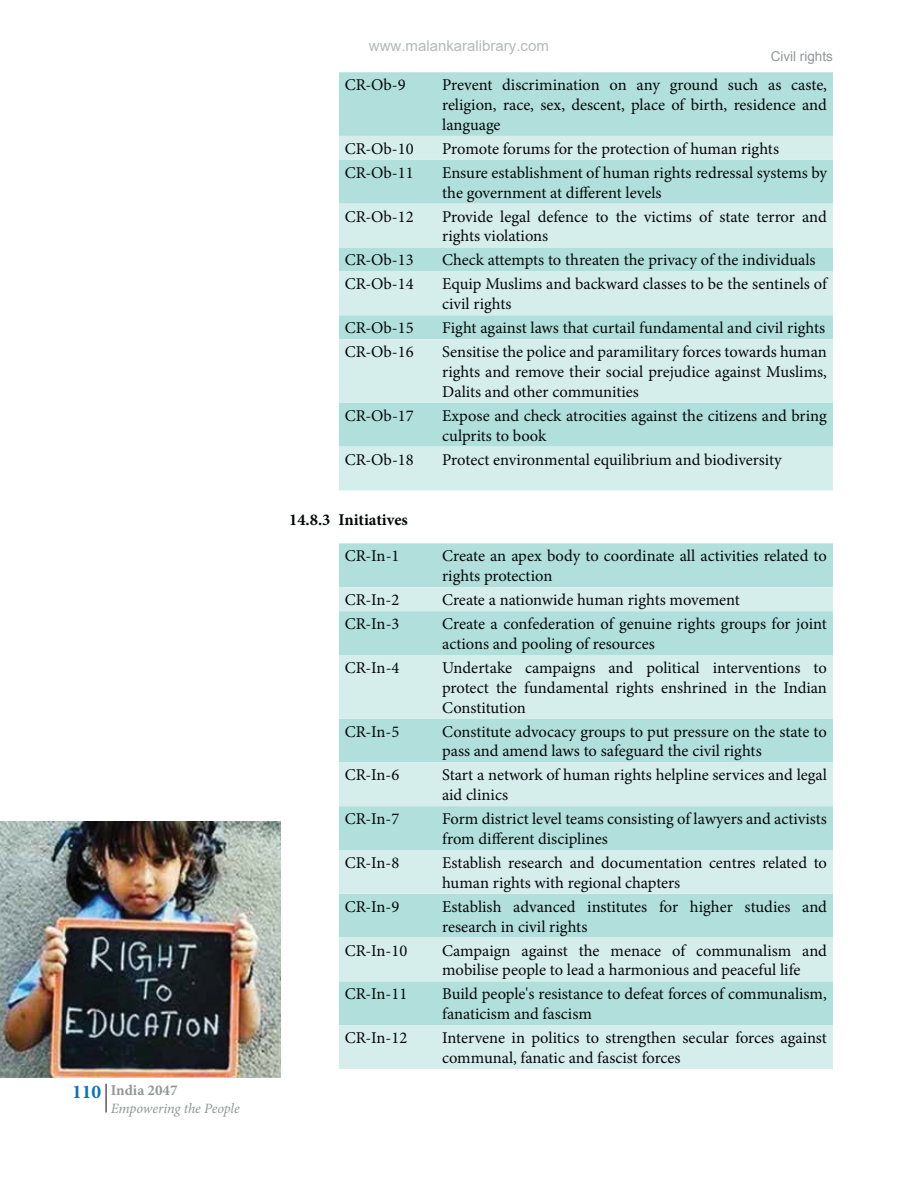
<style>
.page{position:relative;width:918px;height:1188px;background:#fff}
.page>*{position:absolute;margin:0;border:0;box-sizing:border-box;transform-origin:0 0}
.t1{font:700 19.5px "Minion Pro";color:#0a72ba}
.t2{font:16.5px/19.8px "Minion Pro";color:#040809}
.t3{font:700 16.5px "Minion Pro";color:#040809}
.t4{font:15px "Arial";color:#b6b8ba}
.t5{font:700 15px "Minion Pro";color:#939698}
.t6{font:italic 14.25px "Minion Pro";letter-spacing:-.01em;color:#939698}
.t7{font:13.5px "Arial";color:#939698}
</style>
<div class="page">
<svg style="left:106px;top:1084px;width:1px;height:28px"></svg>
<div style="left:339px;top:72px;width:494px;height:64px;background:#b1dfdc"></div>
<svg style="left:339px;top:136px;width:494px;height:354px;background:#c8e8e5"></svg>
<div style="left:339px;top:543px;width:494px;height:44px;background:#b1dfdc"></div>
<svg style="left:339px;top:587px;width:494px;height:482px;background:#c5e7e4"></svg>
<img style="left:0;top:822px;width:281px;height:255px">
<p class="t1" style="left:72px;top:1084px;width:31px">110</p>
<p class="t5" style="left:111px;top:1084px;width:68px">India 2047</p>
<p class="t6" style="left:111px;top:1102px;width:131px">Empowering the People</p>
<p class="t4" style="left:369px;top:37px;width:182px">www.malankaralibrary.com</p>
<p class="t7" style="left:771px;top:49px;width:64px">Civil rights</p>
<p class="t2" style="left:345px;top:77px;width:62px">CR-Ob-9</p>
<p class="t2" style="left:442px;top:77px;width:387px;text-align:justify">Prevent discrimination on any ground such as caste, religion, race, sex, descent, place of birth, residence and language</p>
<p class="t2" style="left:345px;top:140px;width:70px">CR-Ob-10</p>
<p class="t2" style="left:442px;top:140px;width:338px">Promote forums for the protection of human rights</p>
<p class="t2" style="left:345px;top:164px;width:70px">CR-Ob-11</p>
<p class="t2" style="left:442px;top:164px;width:387px">Ensure establishment of human rights redressal systems by the government at different levels</p>
<p class="t2" style="left:345px;top:208px;width:70px">CR-Ob-12</p>
<p class="t2" style="left:442px;top:208px;width:386px">Provide legal defence to the victims of state terror and rights violations</p>
<p class="t2" style="left:345px;top:252px;width:70px">CR-Ob-13</p>
<p class="t2" style="left:442px;top:252px;width:375px">Check attempts to threaten the privacy of the individuals</p>
<p class="t2" style="left:345px;top:276px;width:70px">CR-Ob-14</p>
<p class="t2" style="left:442px;top:276px;width:386px">Equip Muslims and backward classes to be the sentinels of civil rights</p>
<p class="t2" style="left:345px;top:320px;width:70px">CR-Ob-15</p>
<p class="t2" style="left:442px;top:320px;width:385px">Fight against laws that curtail fundamental and civil rights</p>
<p class="t2" style="left:345px;top:344px;width:70px">CR-Ob-16</p>
<p class="t2" style="left:442px;top:344px;width:386px;text-align:justify">Sensitise the police and paramilitary forces towards human rights and remove their social prejudice against Muslims, Dalits and other communities</p>
<p class="t2" style="left:345px;top:407px;width:70px">CR-Ob-17</p>
<p class="t2" style="left:442px;top:407px;width:386px">Expose and check atrocities against the citizens and bring culprits to book</p>
<p class="t2" style="left:345px;top:451px;width:70px">CR-Ob-18</p>
<p class="t2" style="left:442px;top:451px;width:341px">Protect environmental equilibrium and biodiversity</p>
<p class="t3" style="left:289px;top:514px;width:120px">14.8.3 Initiatives</p>
<p class="t2" style="left:345px;top:548px;width:56px">CR-In-1</p>
<p class="t2" style="left:442px;top:548px;width:386px">Create an apex body to coordinate all activities related to rights protection</p>
<p class="t2" style="left:345px;top:592px;width:56px">CR-In-2</p>
<p class="t2" style="left:442px;top:592px;width:299px">Create a nationwide human rights movement</p>
<p class="t2" style="left:345px;top:615px;width:56px">CR-In-3</p>
<p class="t2" style="left:442px;top:615px;width:386px">Create a confederation of genuine rights groups for joint actions and pooling of resources</p>
<p class="t2" style="left:345px;top:659px;width:56px">CR-In-4</p>
<p class="t2" style="left:442px;top:659px;width:386px;text-align:justify">Undertake campaigns and political interventions to protect the fundamental rights enshrined in the Indian Constitution</p>
<p class="t2" style="left:345px;top:723px;width:56px">CR-In-5</p>
<p class="t2" style="left:442px;top:723px;width:386px">Constitute advocacy groups to put pressure on the state to pass and amend laws to safeguard the civil rights</p>
<p class="t2" style="left:345px;top:767px;width:56px">CR-In-6</p>
<p class="t2" style="left:442px;top:767px;width:386px">Start a network of human rights helpline services and legal aid clinics</p>
<p class="t2" style="left:345px;top:810px;width:56px">CR-In-7</p>
<p class="t2" style="left:442px;top:810px;width:386px">Form district level teams consisting of lawyers and activists from different disciplines</p>
<p class="t2" style="left:345px;top:854px;width:56px">CR-In-8</p>
<p class="t2" style="left:442px;top:854px;width:386px">Establish research and documentation centres related to human rights with regional chapters</p>
<p class="t2" style="left:345px;top:898px;width:56px">CR-In-9</p>
<p class="t2" style="left:442px;top:898px;width:386px">Establish advanced institutes for higher studies and research in civil rights</p>
<p class="t2" style="left:345px;top:942px;width:64px">CR-In-10</p>
<p class="t2" style="left:442px;top:942px;width:386px">Campaign against the menace of communalism and mobilise people to lead a harmonious and peaceful life</p>
<p class="t2" style="left:345px;top:986px;width:64px">CR-In-11</p>
<p class="t2" style="left:442px;top:986px;width:386px">Build people's resistance to defeat forces of communalism, fanaticism and fascism</p>
<p class="t2" style="left:345px;top:1029px;width:64px">CR-In-12</p>
<p class="t2" style="left:442px;top:1029px;width:386px">Intervene in politics to strengthen secular forces against communal, fanatic and fascist forces</p>
</div>
